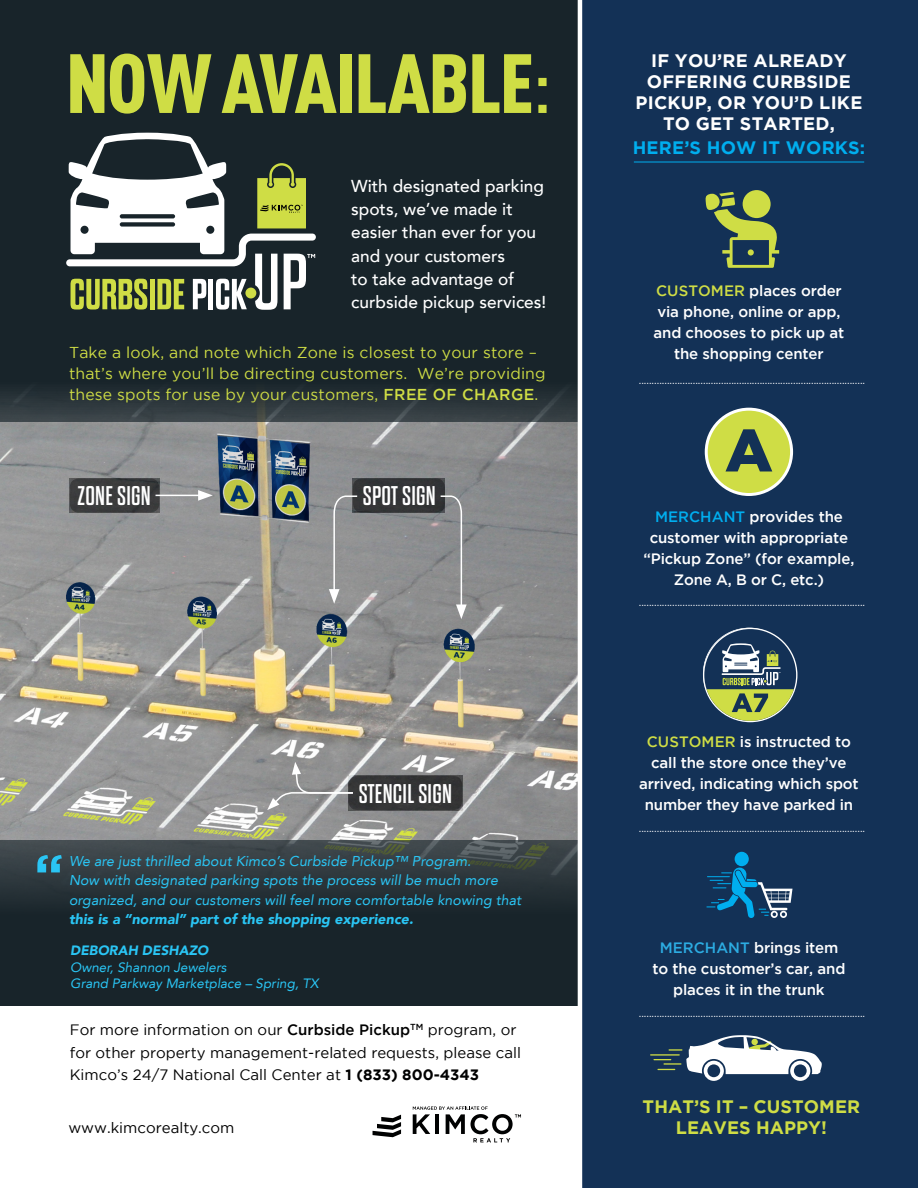
<style>
.page{position:relative;width:918px;height:1188px;background:#fff}
.page>*{position:absolute;margin:0;border:0;box-sizing:border-box;transform-origin:0 0}
.t1{font:900 condensed 82.5px "DINOT";letter-spacing:-.025em;color:#cfdd45}
.t2{font:700 54px "Gotham";color:#2ac5f4}
.t3{font:27px "Dharma Gothic E";letter-spacing:.01em;color:#fff}
.t4{font:700 18px/21px "Gotham";letter-spacing:.015em;color:#fff;text-align:center}
.t5{font:700 18px/21px "Gotham";letter-spacing:.005em;color:#cfdd45;text-align:center}
.t6{font:700 18px "Gotham";letter-spacing:.015em;color:#00aeef}
.t7{font:500 17.25px/23.2px "Avenir LT";color:#fff}
.t8{font:15.75px/21px "Gotham";letter-spacing:.01em;color:#cfdd45}
.t9{font:500 15px/21px "Gotham";letter-spacing:-.01em;color:#fff;text-align:center}
.t10{font:15px/22.5px "Gotham";color:#000101}
.t11{font:italic 14.25px/19.5px "Avenir LT";letter-spacing:.005em;color:#2ac5f4}
.t12{font:italic 900 14.25px "Avenir LT";letter-spacing:.005em;color:#2ac5f4}
.t13{font:italic 13.5px/16.5px "Avenir LT";color:#2ac5f4}
.t14{font:italic 900 13.5px "Avenir LT";color:#2ac5f4}
.t15{font:10.5px "Gotham";color:#fff}
.s1{font-weight:500}
.s2{font-weight:700}
.s3{color:#cfdd45}
.s4{color:#00aeef}
.s5{color:#2cace2}
</style>
<div class="page">
<img style="left:0;top:422px;width:578px;height:418px">
<div style="left:70px;top:478px;width:89px;height:35px;background:#3b3b3d;border-radius:9px"></div>
<hr style="left:156px;top:495px;width:44px;height:1px;background:#fff">
<svg style="left:198px;top:490px;width:15px;height:11px"></svg>
<div style="left:348px;top:776px;width:114px;height:34px;background:#343536;border-radius:9px"></div>
<svg style="left:267px;top:762px;width:87px;height:48px;background:#979798"></svg>
<div style="left:0;top:0;width:589px;height:422px;background:#18242a"></div>
<div style="left:0;top:840px;width:580px;height:166px;background:linear-gradient(to bottom,#384145,#0d1a21)"></div>
<div style="left:580px;top:0;width:338px;height:1188px;background:#133156"></div>
<hr style="left:578px;top:0;width:4px;height:1188px;background:#fff">
<div style="left:353px;top:478px;width:92px;height:35px;background:#333437;border-radius:9px"></div>
<svg style="left:329px;top:495px;width:30px;height:109px;background:#969798"></svg>
<svg style="left:439px;top:495px;width:28px;height:124px;background:#909193"></svg>
<hr style="left:634px;top:162px;width:230px;height:1px;background:#00aeef">
<svg style="left:650px;top:1035px;width:172px;height:46px"></svg>
<svg style="left:743px;top:190px;width:28px;height:28px"></svg>
<svg style="left:705px;top:192px;width:74px;height:76px"></svg>
<div style="left:734px;top:852px;width:15px;height:14px;background:#00aeef;border-radius:50%"></div>
<svg style="left:707px;top:867px;width:86px;height:51px"></svg>
<svg style="left:373px;top:1115px;width:28px;height:22px"></svg>
<svg style="left:413px;top:1106px;width:108px;height:36px"></svg>
<div style="left:706px;top:409px;width:86px;height:86px;background:#cfdd45;border-radius:50%"></div>
<div style="left:705px;top:408px;width:88px;height:88px;border:3px solid #fff;border-radius:50%"></div>
<svg style="left:726px;top:429px;width:46px;height:42px"></svg>
<svg style="left:66px;top:133px;width:250px;height:177px"></svg>
<svg style="left:703px;top:628px;width:92px;height:93px"></svg>
<h1 class="t1" style="left:66px;top:32px;width:487px">NOW AVAILABLE<span class="s1">:</span></h1>
<h3 class="t7" style="left:351px;top:175px;width:197px">With designated parking spots, we’ve made it easier than ever for you and your customers<br>to take advantage of curbside pickup services!</h3>
<h3 class="t8" style="left:69px;top:341px;width:478px">Take a look, and note which Zone is closest to your store – that’s where you’ll be directing customers. We’re providing these spots for use by your customers, <span class="s1">FREE OF CHARGE</span>.</h3>
<h3 class="t3" style="left:78px;top:483px;width:75px">ZONE SIGN</h3>
<h3 class="t3" style="left:363px;top:482px;width:75px">SPOT SIGN</h3>
<h3 class="t3" style="left:359px;top:780px;width:95px">STENCIL SIGN</h3>
<h2 class="t2" style="left:34px;top:843px;width:31px">“</h2>
<h3 class="t11" style="left:69px;top:851px;width:454px">We are just thrilled about Kimco’s Curbside Pickup™ Program.<br>Now with designated parking spots the process will be much more organized, and our customers will feel more comfortable knowing that</h3>
<h3 class="t12" style="left:69px;top:911px;width:346px">this is a “normal” part of the shopping experience.</h3>
<p class="t14" style="left:70px;top:943px;width:140px">DEBORAH DESHAZO</p>
<p class="t13" style="left:70px;top:959px;width:250px">Owner, Shannon Jewelers<br>Grand Parkway Marketplace – Spring, TX</p>
<h3 class="t10" style="left:70px;top:1018px;width:453px">For more information on our <span class="s1">Curbside Pickup</span><sup>TM</sup> program, or for other property management-related requests, please call<br>Kimco’s 24/7 National Call Center at <span class="s2">1 (833) 800-4343</span></h3>
<h3 class="t10" style="left:68px;top:1116px;width:168px">www.kimcorealty.com</h3>
<h3 class="t4" style="left:635px;top:50px;width:228px">IF YOU’RE ALREADY<br>OFFERING CURBSIDE<br>PICKUP, OR YOU’D LIKE<br>TO GET STARTED,</h3>
<h3 class="t6" style="left:633px;top:138px;width:234px">HERE’S HOW IT WORKS:</h3>
<h3 class="t9" style="left:654px;top:280px;width:192px"><span class="s3">CUSTOMER</span> places order via phone, online or app, and chooses to pick up at the shopping center</h3>
<p class="t15" style="left:639px;top:374px;width:228px">........................................................................................</p>
<h3 class="t9" style="left:644px;top:506px;width:212px"><span class="s4">MERCHANT</span> provides the customer with appropriate “Pickup Zone” (for example,<br>Zone A, B or C, etc.)</h3>
<p class="t15" style="left:639px;top:596px;width:228px">........................................................................................</p>
<h3 class="t9" style="left:639px;top:731px;width:221px"><span class="s3">CUSTOMER</span> is instructed to call the store once they’ve arrived, indicating which spot number they have parked in</h3>
<p class="t15" style="left:639px;top:823px;width:228px">........................................................................................</p>
<h3 class="t9" style="left:652px;top:937px;width:194px"><span class="s5">MERCHANT</span> brings item to the customer’s car, and places it in the trunk</h3>
<p class="t15" style="left:639px;top:1007px;width:228px">........................................................................................</p>
<h3 class="t5" style="left:643px;top:1095px;width:219px">THAT’S IT – CUSTOMER<br>LEAVES HAPPY!</h3>
</div>
